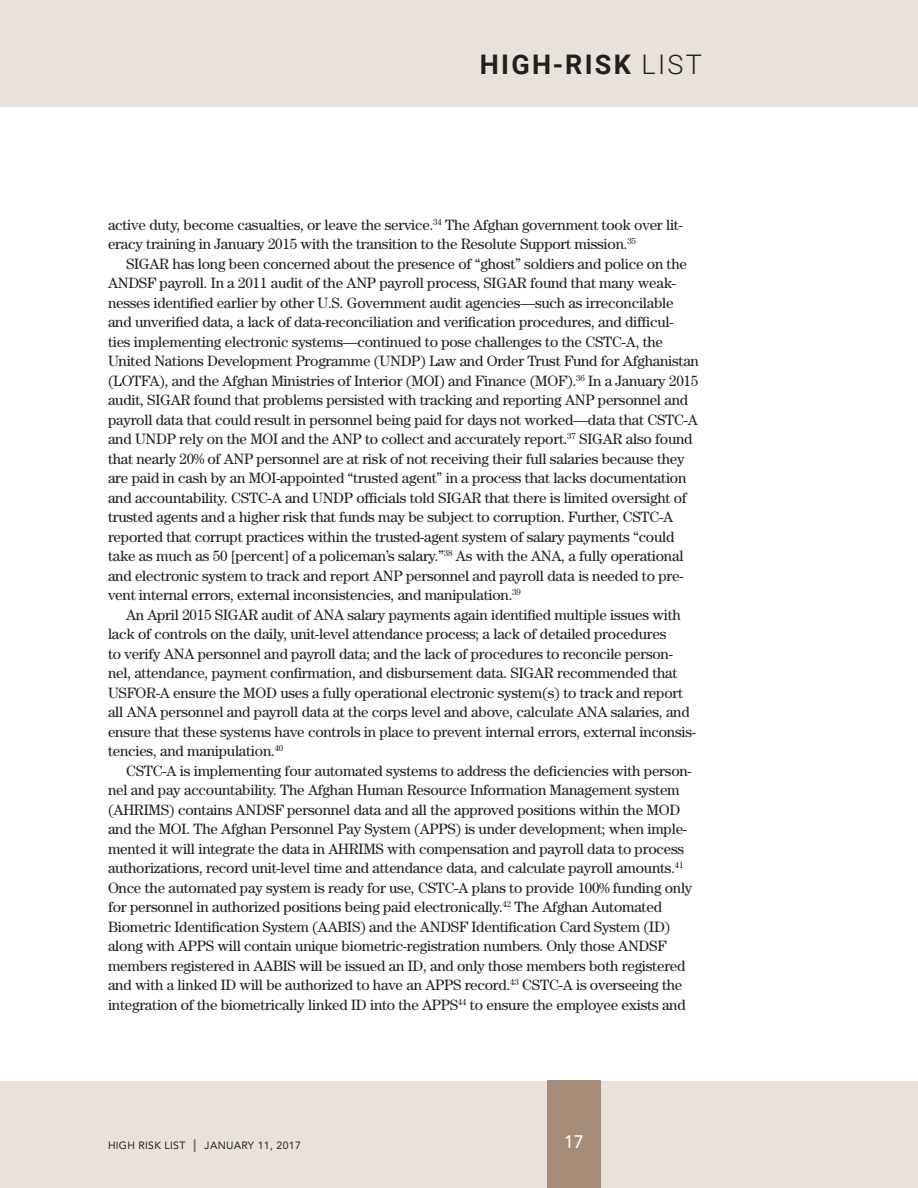
<style>
.page{position:relative;width:918px;height:1188px;background:#fff}
.page>*{position:absolute;margin:0;border:0;box-sizing:border-box;transform-origin:0 0}
.t1{font:700 27px "Roboto";letter-spacing:.085em;color:#231f20}
.t2{font:18px "Avenir LT Std";color:#fff}
.t3{font:15px/19.5px "Century Std";letter-spacing:-.015em;color:#231f20}
.t4{font:10.5px "Avenir LT Std";letter-spacing:.03em;color:#231f20}
.s1{font-weight:300}
.s2{font-size:18px;color:#836750}
</style>
<div class="page">
<div style="left:0;top:0;width:918px;height:107px;background:#e9e2db"></div>
<div style="left:0;top:1081px;width:918px;height:107px;background:#e9e2db"></div>
<div style="left:547px;top:1081px;width:54px;height:107px;background:#a58d79"></div>
<h1 class="t1" style="left:480px;top:46px;width:224px">HIGH-RISK <span class="s1">LIST</span></h1>
<p class="t3" style="left:108px;top:214px;width:576px">active duty, become casualties, or leave the service.<sup>34</sup> The Afghan government took over lit&shy;eracy training in January 2015 with the transition to the Resolute Support mission.<sup>35</sup></p>
<p class="t3" style="left:108px;top:253px;width:592px;text-indent:18px">SIGAR has long been concerned about the presence of “ghost” soldiers and police on the ANDSF payroll. In a 2011 audit of the ANP payroll process, SIGAR found that many weak&shy;nesses identified earlier by other U.S. Government audit agencies—such as irreconcilable and unverified data, a lack of data-reconciliation and verification procedures, and difficul&shy;ties implementing electronic systems—continued to pose challenges to the CSTC-A, the United Nations Development Programme (UNDP) Law and Order Trust Fund for Afghanistan (LOTFA), and the Afghan Ministries of Interior (MOI) and Finance (MOF).<sup>36</sup> In a January 2015 audit, SIGAR found that problems persisted with tracking and reporting ANP personnel and payroll data that could result in personnel being paid for days not worked—data that CSTC-A and UNDP rely on the MOI and the ANP to collect and accurately report.<sup>37</sup> SIGAR also found that nearly 20% of ANP personnel are at risk of not receiving their full salaries because they are paid in cash by an MOI-appointed “trusted agent” in a process that lacks documentation and accountability. CSTC-A and UNDP officials told SIGAR that there is limited oversight of trusted agents and a higher risk that funds may be subject to corruption. Further, CSTC-A reported that corrupt practices within the trusted-agent system of salary payments “could take as much as 50 [percent] of a policeman’s salary.”<sup>38</sup> As with the ANA, a fully operational and electronic system to track and report ANP personnel and payroll data is needed to pre&shy;vent internal errors, external inconsistencies, and manipulation.<sup>39</sup></p>
<p class="t3" style="left:108px;top:604px;width:590px;text-indent:18px">An April 2015 SIGAR audit of ANA salary payments again identified multiple issues with lack of controls on the daily, unit-level attendance process; a lack of detailed procedures<br>to verify ANA personnel and payroll data; and the lack of procedures to reconcile person&shy;nel, attendance, payment confirmation, and disbursement data. SIGAR recommended that USFOR-A ensure the MOD uses a fully operational electronic system(s) to track and report all ANA personnel and payroll data at the corps level and above, calculate ANA salaries, and ensure that these systems have controls in place to prevent internal errors, external inconsis&shy;tencies, and manipulation.<sup>40</sup></p>
<p class="t3" style="left:108px;top:760px;width:586px;text-indent:18px">CSTC-A is implementing four automated systems to address the deficiencies with person&shy;nel and pay accountability. The Afghan Human Resource Information Management system (AHRIMS) contains ANDSF personnel data and all the approved positions within the MOD and the MOI. The Afghan Personnel Pay System (APPS) is under development; when imple&shy;mented it will integrate the data in AHRIMS with compensation and payroll data to process authorizations, record unit-level time and attendance data, and calculate payroll amounts.<sup>41<br></sup>Once the automated pay system is ready for use, CSTC-A plans to provide 100% funding only for personnel in authorized positions being paid electronically.<sup>42</sup> The Afghan Automated Biometric Identification System (AABIS) and the ANDSF Identification Card System (ID) along with APPS will contain unique biometric-registration numbers. Only those ANDSF members registered in AABIS will be issued an ID, and only those members both registered and with a linked ID will be authorized to have an APPS record.<sup>43</sup> CSTC-A is overseeing the integration of the biometrically linked ID into the APPS<sup>44</sup> to ensure the employee exists and</p>
<p class="t4" style="left:108px;top:1139px;width:194px">HIGH RISK LIST <span class="s2">I</span> JANUARY 11, 2017</p>
<p class="t2" style="left:564px;top:1132px;width:22px">17</p>
</div>
